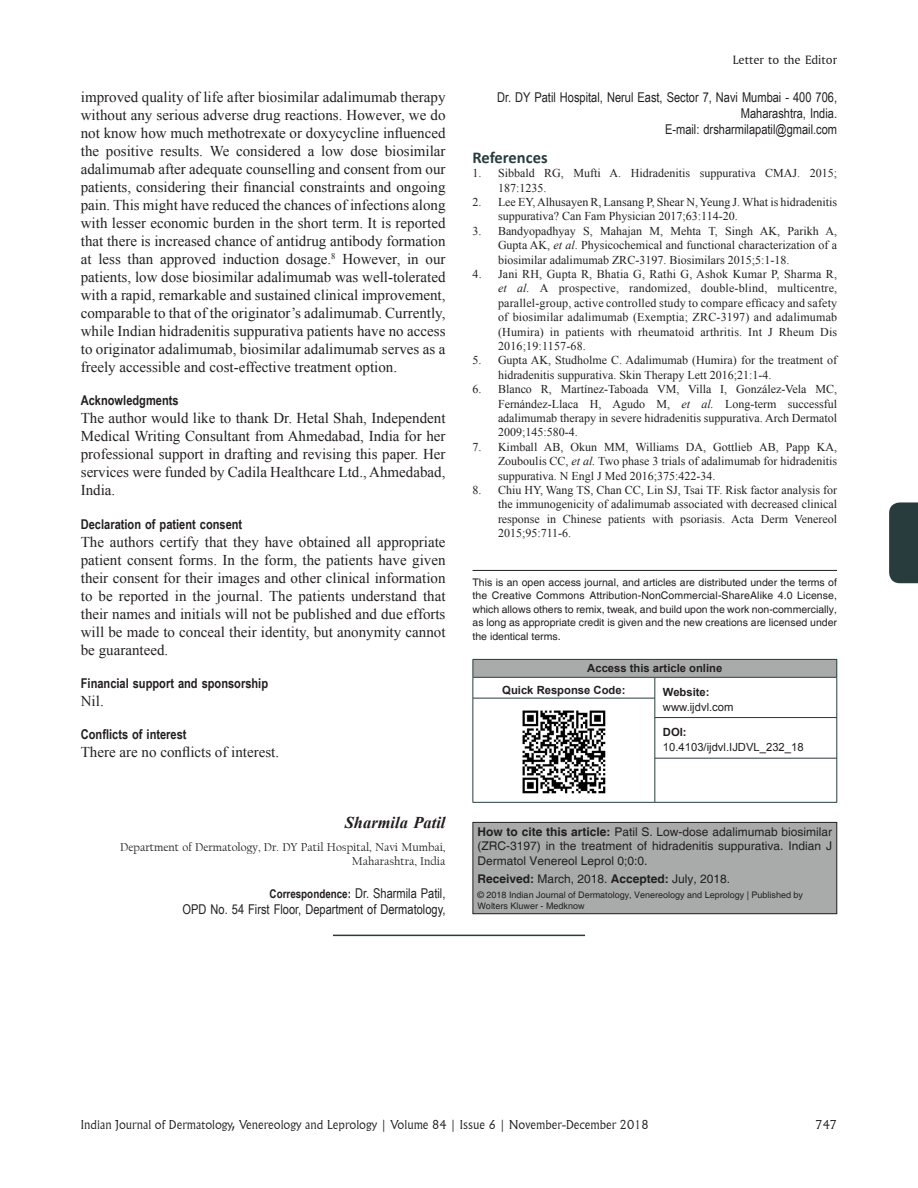
<style>
.page{position:relative;width:918px;height:1188px;background:#fff}
.page>*{position:absolute;margin:0;border:0;box-sizing:border-box;transform-origin:0 0}
.L_AU{font:italic 700 16.5px "Times New Roman";color:#231f20}
.t1{font:700 16.5px "Calibri";color:#283c3d}
.TX{font:15px/18px "Times New Roman";color:#231f20;text-align:justify}
.L_ADD{font:13.5px/16.2px "Arial Narrow";color:#231f20;text-align:right}
.t2{font:700 13.5px "Arial Narrow";color:#231f20}
.t3{font:12.75px "Amerigo BT Roman A";color:#231f20}
.REF{font:12px/14.4px "Times New Roman";color:#231f20;text-align:justify}
.HTC{font:12px/14.4px "Helvetica";color:#231f20;text-align:justify}
.t4{font:300 12px "Flareserif 821 BT";color:#231f20}
.L_AFF{font:12px/14.4px "Californian FB";color:#231f20;text-align:right}
.WEB_TX{font:11.25px "Arial";color:#231f20}
.AAO{font:700 11.25px "Arial";color:#231f20}
.QRC{font:700 11.25px "Arial";color:#231f20}
.WEB{font:700 11.25px "Arial";color:#231f20}
.OS{font:10.5px/13.5px "Helvetica";color:#231f20;text-align:justify}
.HTC-2{font:9px/10.8px "Helvetica";color:#231f20}
.s1{font-weight:700;font-size:12px}
.s2{font-style:italic}
.s3{font-weight:700}
</style>
<div class="page">
<div style="left:889px;top:502px;width:29px;height:81px;background:#283c3d"></div>
<div style="left:473px;top:822px;width:364px;height:92px;background:#a9abab"></div>
<div style="left:472px;top:822px;width:365px;height:92px;border:1px solid #231f20"></div>
<hr style="left:472px;top:570px;width:365px;height:1px;background:#231f20">
<div style="left:473px;top:659px;width:364px;height:18px;background:#a9abab"></div>
<svg style="left:472px;top:660px;width:1px;height:17px"></svg>
<hr style="left:472px;top:659px;width:183px;height:1px;background:#283c3d">
<hr style="left:655px;top:659px;width:182px;height:1px;background:#283c3d">
<svg style="left:836px;top:660px;width:1px;height:17px"></svg>
<hr style="left:472px;top:678px;width:1px;height:124px;background:#283c3d">
<hr style="left:472px;top:677px;width:183px;height:1px;background:#283c3d">
<hr style="left:472px;top:802px;width:183px;height:1px;background:#283c3d">
<hr style="left:654px;top:678px;width:1px;height:124px;background:#283c3d">
<hr style="left:655px;top:677px;width:182px;height:1px;background:#283c3d">
<hr style="left:836px;top:678px;width:1px;height:124px;background:#283c3d">
<hr style="left:655px;top:802px;width:182px;height:1px;background:#283c3d">
<hr style="left:473px;top:698px;width:182px;height:1px;background:#283c3d">
<img style="left:522px;top:710px;width:84px;height:84px">
<hr style="left:655px;top:717px;width:182px;height:1px;background:#283c3d">
<hr style="left:655px;top:758px;width:182px;height:1px;background:#283c3d">
<hr style="left:333px;top:935px;width:252px;height:1px;background:#283c3d">
<p class="TX" style="left:81px;top:88px;width:366px">improved quality of life after biosimilar adalimumab therapy without any serious adverse drug reactions. However, we do not know how much methotrexate or doxycycline influenced the positive results. We considered a low dose biosimilar adalimumab after adequate counselling and consent from our patients, considering their financial constraints and ongoing pain. This might have reduced the chances of infections along with lesser economic burden in the short term. It is reported that there is increased chance of antidrug antibody formation at less than approved induction dosage.<sup>8</sup> However, in our patients, low dose biosimilar adalimumab was well‑tolerated with a rapid, remarkable and sustained clinical improvement, comparable to that of the originator’s adalimumab. Currently, while Indian hidradenitis suppurativa patients have no access to originator adalimumab, biosimilar adalimumab serves as a freely accessible and cost‑effective treatment option.</p>
<h2 class="t2" style="left:81px;top:390px;width:99px">Acknowledgments</h2>
<p class="TX" style="left:81px;top:409px;width:366px">The author would like to thank Dr. Hetal Shah, Independent Medical Writing Consultant from Ahmedabad, India for her professional support in drafting and revising this paper. Her services were funded by Cadila Healthcare Ltd., Ahmedabad, India.</p>
<h2 class="t2" style="left:81px;top:514px;width:163px">Declaration of patient consent</h2>
<p class="TX" style="left:81px;top:532px;width:366px">The authors certify that they have obtained all appropriate patient consent forms. In the form, the patients have given their consent for their images and other clinical information to be reported in the journal. The patients understand that their names and initials will not be published and due efforts will be made to conceal their identity, but anonymity cannot be guaranteed.</p>
<h2 class="t2" style="left:81px;top:673px;width:189px">Financial support and sponsorship</h2>
<p class="TX" style="left:81px;top:691px;width:24px">Nil.</p>
<h2 class="t2" style="left:81px;top:724px;width:107px">Conflicts of interest</h2>
<p class="TX" style="left:81px;top:743px;width:200px">There are no conflicts of interest.</p>
<p class="L_AU" style="left:345px;top:811px;width:102px">Sharmila Patil</p>
<p class="L_AFF" style="left:120px;top:840px;width:327px">Department of Dermatology, Dr. DY Patil Hospital, Navi Mumbai,<br>Maharashtra, India</p>
<p class="L_ADD" style="left:183px;top:885px;width:264px"><span class="s1">Correspondence:</span> Dr. Sharmila Patil,<br>OPD No. 54 First Floor, Department of Dermatology,</p>
<p class="t3" style="left:733px;top:52px;width:106px">Letter to the Editor</p>
<p class="L_ADD" style="left:497px;top:88px;width:342px">Dr. DY Patil Hospital, Nerul East, Sector 7, Navi Mumbai ‑ 400 706,<br>Maharashtra, India.<br>E‑mail: drsharmilapatil@gmail.com</p>
<h1 class="t1" style="left:472px;top:146px;width:77px">References</h1>
<p class="REF" style="left:498px;top:166px;width:341px;text-indent:-26px">1. Sibbald RG, Mufti A. Hidradenitis suppurativa CMAJ. 2015;<br>187:1235.</p>
<p class="REF" style="left:498px;top:194px;width:341px;text-indent:-26px">2. Lee EY, Alhusayen R, Lansang P, Shear N, Yeung J. What is hidradenitis suppurativa? Can Fam Physician 2017;63:114‑20.</p>
<p class="REF" style="left:498px;top:223px;width:341px;text-indent:-26px">3. Bandyopadhyay S, Mahajan M, Mehta T, Singh AK, Parikh A, Gupta AK, <span class="s2">et al</span>. Physicochemical and functional characterization of a biosimilar adalimumab ZRC‑3197. Biosimilars 2015;5:1‑18.</p>
<p class="REF" style="left:498px;top:266px;width:341px;text-indent:-26px">4. Jani RH, Gupta R, Bhatia G, Rathi G, Ashok Kumar P, Sharma R, <span class="s2">et al.</span> A prospective, randomized, double‑blind, multicentre, parallel‑group, active controlled study to compare efficacy and safety of biosimilar adalimumab (Exemptia; ZRC‑3197) and adalimumab (Humira) in patients with rheumatoid arthritis. Int J Rheum Dis 2016;19:1157‑68.</p>
<p class="REF" style="left:498px;top:353px;width:341px;text-indent:-26px">5. Gupta AK, Studholme C. Adalimumab (Humira) for the treatment of hidradenitis suppurativa. Skin Therapy Lett 2016;21:1‑4.</p>
<p class="REF" style="left:498px;top:382px;width:341px;text-indent:-26px">6. Blanco R, Martínez‑Taboada VM, Villa I, González‑Vela MC, Fernández‑Llaca H, Agudo M, <span class="s2">et al.</span> Long‑term successful adalimumab therapy in severe hidradenitis suppurativa. Arch Dermatol 2009;145:580‑4.</p>
<p class="REF" style="left:498px;top:439px;width:341px;text-indent:-26px">7. Kimball AB, Okun MM, Williams DA, Gottlieb AB, Papp KA, Zouboulis CC, <span class="s2">et al.</span> Two phase 3 trials of adalimumab for hidradenitis suppurativa. N Engl J Med 2016;375:422‑34.</p>
<p class="REF" style="left:498px;top:482px;width:341px;text-indent:-26px">8. Chiu HY, Wang TS, Chan CC, Lin SJ, Tsai TF. Risk factor analysis for the immunogenicity of adalimumab associated with decreased clinical response in Chinese patients with psoriasis. Acta Derm Venereol 2015;95:711‑6.</p>
<p class="OS" style="left:472px;top:576px;width:366px">This is an open access journal, and articles are distributed under the terms of the Creative Commons Attribution‑NonCommercial‑ShareAlike 4.0 License, which allows others to remix, tweak, and build upon the work non‑commercially, as long as appropriate credit is given and the new creations are licensed under the identical terms.</p>
<p class="AAO" style="left:587px;top:660px;width:137px">Access this article online</p>
<p class="QRC" style="left:502px;top:682px;width:125px">Quick Response Code:</p>
<p class="WEB" style="left:663px;top:684px;width:48px">Website:</p>
<p class="WEB_TX" style="left:663px;top:699px;width:72px">www.ijdvl.com</p>
<p class="WEB" style="left:663px;top:725px;width:25px">DOI:</p>
<p class="WEB_TX" style="left:663px;top:740px;width:142px">10.4103/ijdvl.IJDVL_232_18</p>
<p class="HTC" style="left:478px;top:825px;width:356px"><span class="s3">How to cite this article:</span> Patil S. Low-dose adalimumab biosimilar (ZRC-3197) in the treatment of hidradenitis suppurativa. Indian J Dermatol Venereol Leprol 0;0:0.</p>
<p class="HTC" style="left:478px;top:872px;width:254px"><span class="s3">Received:</span> March, 2018. <span class="s3">Accepted:</span> July, 2018.</p>
<p class="HTC-2" style="left:478px;top:890px;width:327px">© 2018 Indian Journal of Dermatology, Venereology and Leprology | Published by<br>Wolters Kluwer - Medknow</p>
<p class="t4" style="left:81px;top:1117px;width:569px">Indian Journal of Dermatology, Venereology and Leprology | Volume 84 | Issue 6 | November-December 2018</p>
<p class="t4" style="left:815px;top:1117px;width:23px">747</p>
</div>
